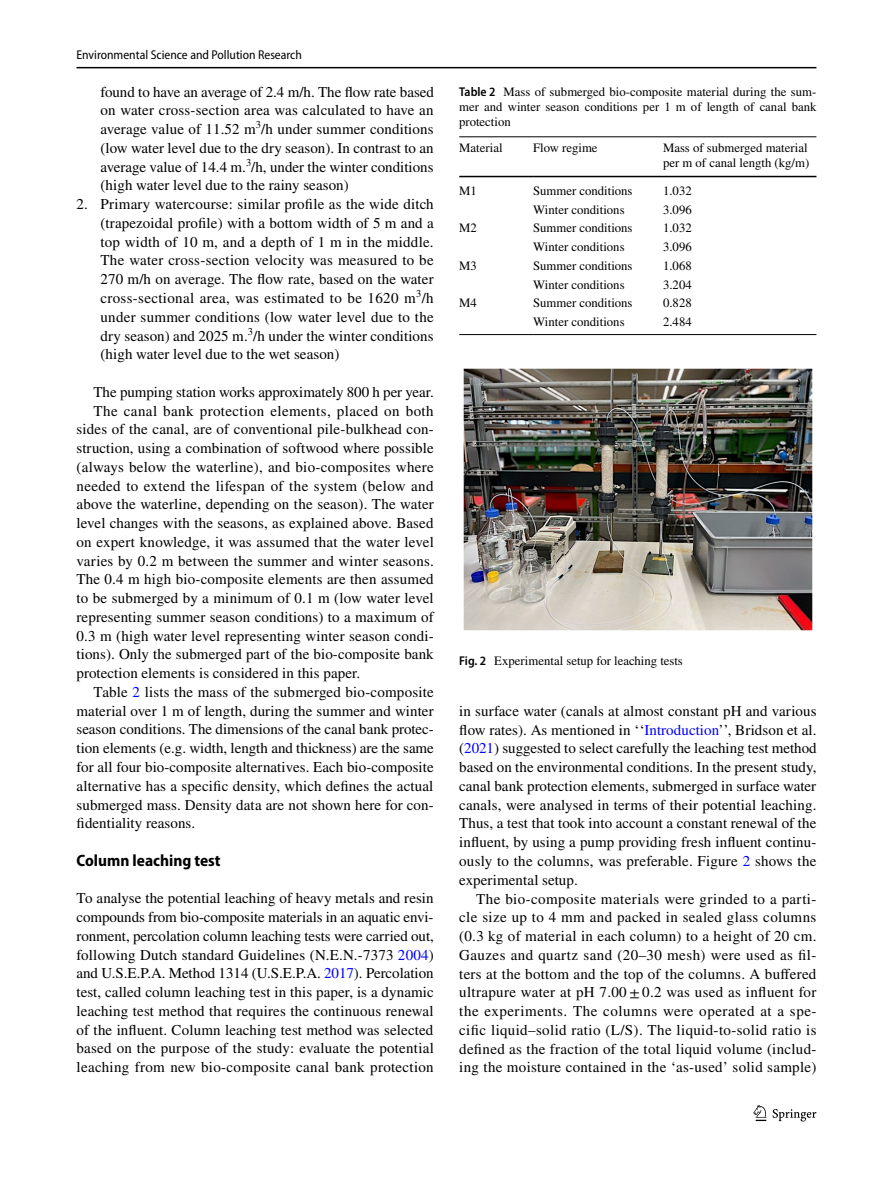
<style>
.page{position:relative;width:893px;height:1187px;background:#fff}
.page>*{position:absolute;margin:0;border:0;box-sizing:border-box;transform-origin:0 0}
.t1{font:700 semi-condensed 16.5px "Myriad Pro";color:#000}
.t2{font:15px/18.8px "STIX";letter-spacing:.01em;color:#000;text-align:justify}
.t3{font:15px "STIX";letter-spacing:.03em;color:#000}
.t4{font:12.75px/15px "STIX";color:#000;text-align:justify}
.t5{font:semi-condensed 12.75px "Myriad Pro";color:#000}
.s1{color:#00f}
.s2{font-family:"Myriad Pro";font-weight:600;font-stretch:semi-condensed}
</style>
<div class="page">
<hr style="left:77px;top:67px;width:739px;height:1px;background:#000">
<svg style="left:753px;top:1105px;width:13px;height:15px"></svg>
<svg style="left:773px;top:1109px;width:43px;height:12px"></svg>
<hr style="left:459px;top:136px;width:74px;height:1px;background:#000">
<hr style="left:459px;top:176px;width:74px;height:1px;background:#000">
<hr style="left:533px;top:136px;width:130px;height:1px;background:#000">
<hr style="left:533px;top:176px;width:130px;height:1px;background:#000">
<hr style="left:663px;top:136px;width:153px;height:1px;background:#000">
<hr style="left:663px;top:176px;width:153px;height:1px;background:#000">
<hr style="left:459px;top:334px;width:74px;height:1px;background:#000">
<hr style="left:533px;top:334px;width:130px;height:1px;background:#000">
<hr style="left:663px;top:334px;width:153px;height:1px;background:#000">
<div style="left:459px;top:368px;width:357px;height:262px;background:linear-gradient(to bottom,#fff,#fff)"></div>
<img style="left:463px;top:368px;width:349px;height:262px">
<p class="t5" style="left:77px;top:48px;width:227px">Environmental Science and Pollution Research</p>
<p class="t2" style="left:101px;top:83px;width:335px">found to have an average of 2.4 m/h. The flow rate based on water cross-section area was calculated to have an average value of 11.52 m<sup>3</sup>/h under summer conditions (low water level due to the dry season). In contrast to an average value of 14.4 m.<sup>3</sup>/h, under the winter conditions (high water level due to the rainy season)</p>
<p class="t2" style="left:101px;top:196px;width:335px;text-indent:-24px">2. Primary watercourse: similar profile as the wide ditch (trapezoidal profile) with a bottom width of 5 m and a top width of 10 m, and a depth of 1 m in the middle.<br>The water cross-section velocity was measured to be 270 m/h on average. The flow rate, based on the water cross-sectional area, was estimated to be 1620 m<sup>3</sup>/h under summer conditions (low water level due to the dry season) and 2025 m.<sup>3</sup>/h under the winter conditions (high water level due to the wet season)</p>
<p class="t2" style="left:94px;top:383px;width:342px">The pumping station works approximately 800 h per year.</p>
<p class="t3" style="left:94px;top:400px;width:342px">The canal bank protection elements, placed on both</p>
<p class="t2" style="left:77px;top:421px;width:359px">sides of the canal, are of conventional pile-bulkhead con-</p>
<p class="t2" style="left:77px;top:439px;width:359px">struction, using a combination of softwood where possible</p>
<p class="t2" style="left:77px;top:458px;width:359px">(always below the waterline), and bio-composites where</p>
<p class="t2" style="left:77px;top:477px;width:359px">needed to extend the lifespan of the system (below and</p>
<p class="t2" style="left:77px;top:496px;width:359px">above the waterline, depending on the season). The water</p>
<p class="t2" style="left:77px;top:514px;width:358px">level changes with the seasons, as explained above. Based</p>
<p class="t2" style="left:77px;top:533px;width:359px">on expert knowledge, it was assumed that the water level</p>
<p class="t2" style="left:77px;top:552px;width:359px">varies by 0.2 m between the summer and winter seasons.</p>
<p class="t2" style="left:77px;top:571px;width:359px">The 0.4 m high bio-composite elements are then assumed</p>
<p class="t2" style="left:77px;top:589px;width:359px">to be submerged by a minimum of 0.1 m (low water level</p>
<p class="t2" style="left:77px;top:608px;width:359px">representing summer season conditions) to a maximum of</p>
<p class="t2" style="left:77px;top:627px;width:359px">0.3 m (high water level representing winter season condi-</p>
<p class="t2" style="left:77px;top:646px;width:359px">tions). Only the submerged part of the bio-composite bank</p>
<p class="t2" style="left:77px;top:664px;width:285px">protection elements is considered in this paper.</p>
<p class="t2" style="left:94px;top:683px;width:342px">Table <span class="s1">2</span> lists the mass of the submerged bio-composite</p>
<p class="t2" style="left:77px;top:702px;width:359px">material over 1 m of length, during the summer and winter</p>
<p class="t2" style="left:77px;top:721px;width:359px">season conditions. The dimensions of the canal bank protec-</p>
<p class="t2" style="left:77px;top:739px;width:359px">tion elements (e.g. width, length and thickness) are the same</p>
<p class="t2" style="left:77px;top:758px;width:359px">for all four bio-composite alternatives. Each bio-composite</p>
<p class="t2" style="left:77px;top:777px;width:358px">alternative has a specific density, which defines the actual</p>
<p class="t2" style="left:77px;top:796px;width:359px">submerged mass. Density data are not shown here for con-</p>
<p class="t2" style="left:77px;top:814px;width:120px">fidentiality reasons.</p>
<p class="t1" style="left:77px;top:851px;width:146px">Column leaching test</p>
<p class="t2" style="left:77px;top:889px;width:359px">To analyse the potential leaching of heavy metals and resin compounds from bio-composite materials in an aquatic envi&shy;ronment, percolation column leaching tests were carried out, following Dutch standard Guidelines (N.E.N.-7373 <span class="s1">2004</span>) and U.S.E.P.A. Method 1314 (U.S.E.P.A. <span class="s1">2017</span>). Percolation test, called column leaching test in this paper, is a dynamic leaching test method that requires the continuous renewal of the influent. Column leaching test method was selected based on the purpose of the study: evaluate the potential leaching from new bio-composite canal bank protection</p>
<p class="t4" style="left:459px;top:85px;width:359px"><span class="s2">Table 2</span> Mass of submerged bio-composite material during the sum&shy;mer and winter season conditions per 1 m of length of canal bank protection</p>
<p class="t4" style="left:459px;top:141px;width:45px">Material</p>
<p class="t4" style="left:533px;top:141px;width:66px">Flow regime</p>
<p class="t4" style="left:663px;top:141px;width:148px">Mass of submerged material per m of canal length (kg/m)</p>
<p class="t4" style="left:459px;top:184px;width:19px">M1</p>
<p class="t4" style="left:533px;top:184px;width:101px">Summer conditions</p>
<p class="t4" style="left:663px;top:184px;width:30px">1.032</p>
<p class="t4" style="left:533px;top:203px;width:93px">Winter conditions</p>
<p class="t4" style="left:663px;top:203px;width:30px">3.096</p>
<p class="t4" style="left:459px;top:221px;width:19px">M2</p>
<p class="t4" style="left:533px;top:221px;width:101px">Summer conditions</p>
<p class="t4" style="left:663px;top:221px;width:30px">1.032</p>
<p class="t4" style="left:533px;top:240px;width:93px">Winter conditions</p>
<p class="t4" style="left:663px;top:240px;width:30px">3.096</p>
<p class="t4" style="left:459px;top:259px;width:19px">M3</p>
<p class="t4" style="left:533px;top:259px;width:101px">Summer conditions</p>
<p class="t4" style="left:663px;top:259px;width:30px">1.068</p>
<p class="t4" style="left:533px;top:277px;width:93px">Winter conditions</p>
<p class="t4" style="left:663px;top:277px;width:30px">3.204</p>
<p class="t4" style="left:459px;top:296px;width:19px">M4</p>
<p class="t4" style="left:533px;top:296px;width:101px">Summer conditions</p>
<p class="t4" style="left:663px;top:296px;width:30px">0.828</p>
<p class="t4" style="left:533px;top:315px;width:93px">Winter conditions</p>
<p class="t4" style="left:663px;top:315px;width:30px">2.484</p>
<p class="t4" style="left:459px;top:654px;width:225px"><span class="s2">Fig. 2</span> Experimental setup for leaching tests</p>
<p class="t2" style="left:459px;top:702px;width:359px">in surface water (canals at almost constant pH and various flow rates). As mentioned in ‘‘<span class="s1">Introduction</span>’’, Bridson et al. (<span class="s1">2021</span>) suggested to select carefully the leaching test method based on the environmental conditions. In the present study, canal bank protection elements, submerged in surface water canals, were analysed in terms of their potential leaching.<br>Thus, a test that took into account a constant renewal of the influent, by using a pump providing fresh influent continu&shy;ously to the columns, was preferable. Figure <span class="s1">2</span> shows the experimental setup.</p>
<p class="t2" style="left:459px;top:890px;width:359px;text-indent:17px">The bio-composite materials were grinded to a parti&shy;cle size up to 4 mm and packed in sealed glass columns (0.3 kg of material in each column) to a height of 20 cm.<br>Gauzes and quartz sand (20–30 mesh) were used as fil&shy;ters at the bottom and the top of the columns. A buffered ultrapure water at pH 7.00 ±0.2 was used as influent for the experiments. The columns were operated at a spe&shy;cific liquid–solid ratio (L/S). The liquid-to-solid ratio is defined as the fraction of the total liquid volume (includ&shy;ing the moisture contained in the ‘as-used’ solid sample)</p>
</div>
